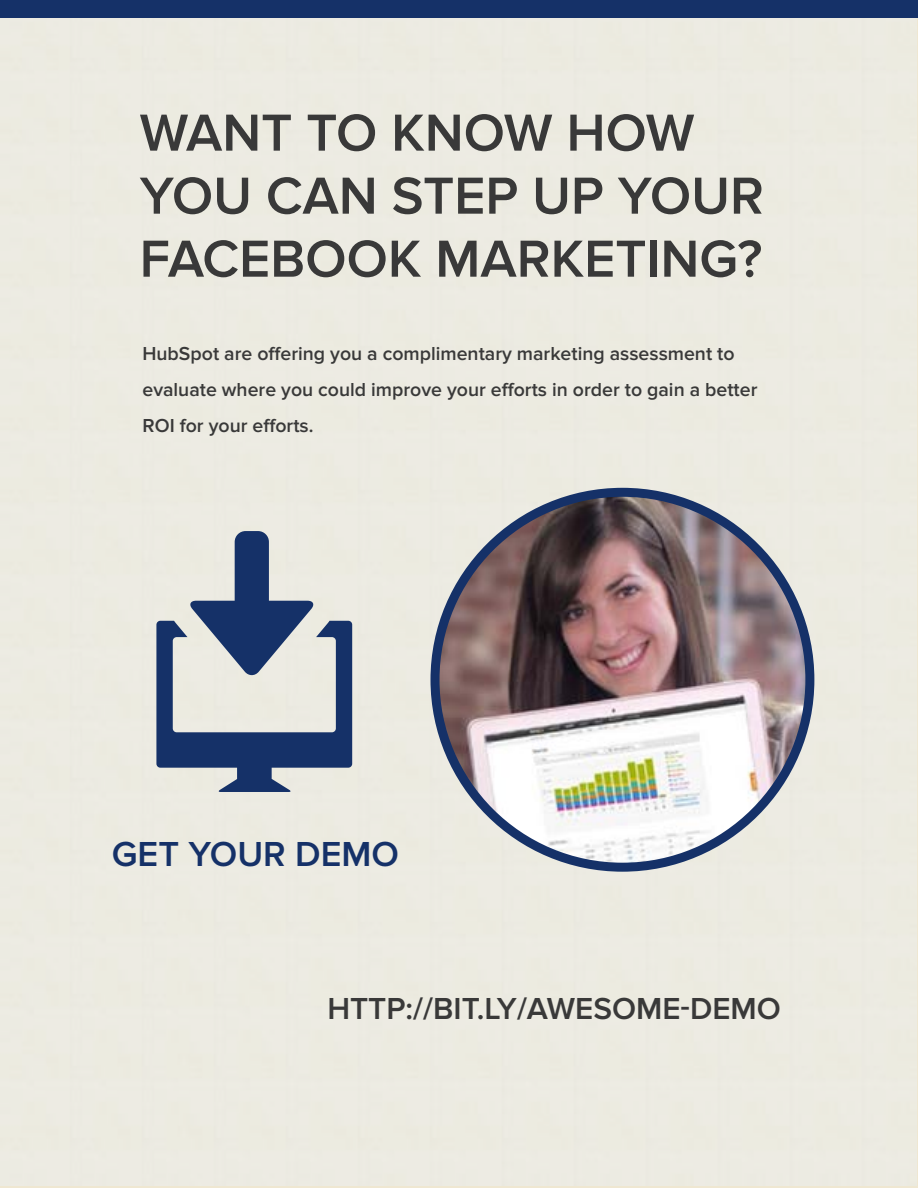
<style>
.page{position:relative;width:918px;height:1188px;background:#fff}
.page>*{position:absolute;margin:0;border:0;box-sizing:border-box;transform-origin:0 0}
.t1{font:600 54px/63px "Proxima Nova";color:#393939}
.t2{font:600 36px "Proxima Nova";color:#153168}
.t3{font:600 31.5px "Proxima Nova";color:#393939}
.t4{font:600 19.5px/36px "Proxima Nova";color:#393939}
</style>
<div class="page">
<div style="left:0;top:17px;width:916px;height:1168px;background:#ecebe2"></div>
<div style="left:0;top:0;width:918px;height:17px;background:#153168"></div>
<img style="left:436px;top:492px;width:374px;height:375px">
<div style="left:431px;top:488px;width:383px;height:384px;border:9px solid #153168;border-radius:50%"></div>
<svg style="left:156px;top:531px;width:196px;height:261px;background:#99a3b2"></svg>
<h1 class="t1" style="left:140px;top:102px;width:626px">WANT TO KNOW HOW<br>YOU CAN STEP UP YOUR<br>FACEBOOK MARKETING?</h1>
<p class="t4" style="left:143px;top:336px;width:616px">HubSpot are offering you a complimentary marketing assessment to evaluate where you could improve your efforts in order to gain a better<br>ROI for your efforts.</p>
<h2 class="t2" style="left:112px;top:834px;width:289px">GET YOUR DEMO</h2>
<h3 class="t3" style="left:327px;top:990px;width:455px">HTTP://BIT.LY/AWESOME-DEMO</h3>
</div>
